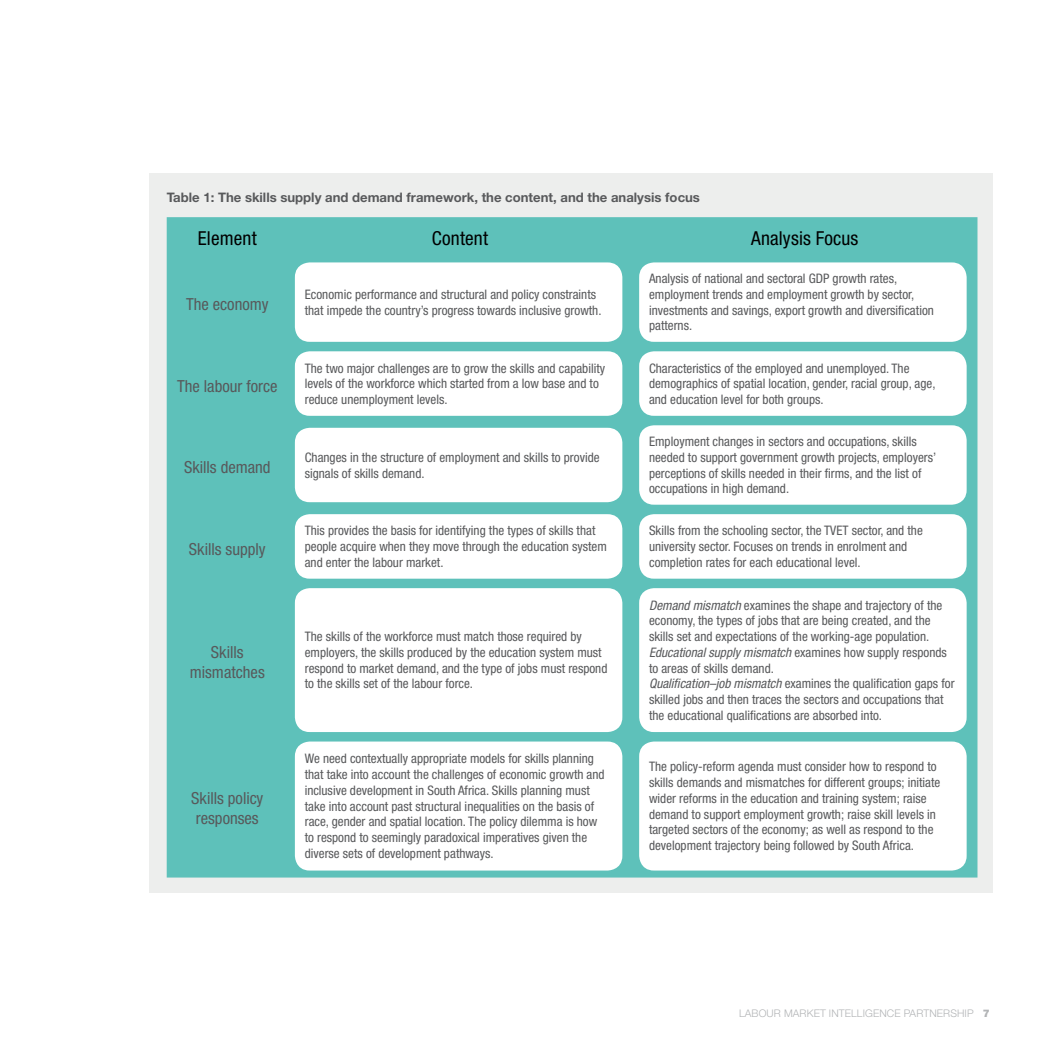
<style>
.page{position:relative;width:1042px;height:1042px;background:#fff}
.page>*{position:absolute;margin:0;border:0;box-sizing:border-box;transform-origin:0 0}
.t1{font:condensed 19.25px "Helvetica Neue LT Std";letter-spacing:.01em;color:#000}
.t2{font:condensed 16.62px/19.9px "Helvetica Neue LT Std";color:#58595b;text-align:center}
.t3{font:condensed 13.12px/15.8px "Helvetica Neue LT Std";color:#58595b}
.t4{font:700 13.12px "Helvetica Neue LT Std";color:#58595b}
.t5{font:300 10.5px "Helvetica Neue LT Std";letter-spacing:.01em;color:#b2b4b6}
.s1{font-style:italic}
.s2{font-weight:900}
</style>
<div class="page">
<div style="left:149px;top:174px;width:843px;height:719px;background:#edeeed"></div>
<div style="left:167px;top:217px;width:810px;height:660px;background:#5ec1ba"></div>
<div style="left:295px;top:262px;width:327px;height:80px;background:#fff;border-radius:15px"></div>
<div style="left:639px;top:262px;width:327px;height:80px;background:#fff;border-radius:15px"></div>
<div style="left:295px;top:351px;width:327px;height:65px;background:#fff;border-radius:15px"></div>
<div style="left:639px;top:351px;width:327px;height:65px;background:#fff;border-radius:15px"></div>
<div style="left:295px;top:428px;width:327px;height:74px;background:#fff;border-radius:15px"></div>
<div style="left:639px;top:425px;width:327px;height:80px;background:#fff;border-radius:15px"></div>
<div style="left:295px;top:514px;width:327px;height:65px;background:#fff;border-radius:15px"></div>
<div style="left:639px;top:514px;width:327px;height:65px;background:#fff;border-radius:15px"></div>
<div style="left:295px;top:588px;width:327px;height:144px;background:#fff;border-radius:15px"></div>
<div style="left:639px;top:588px;width:327px;height:144px;background:#fff;border-radius:15px"></div>
<div style="left:295px;top:741px;width:327px;height:129px;background:#fff;border-radius:15px"></div>
<div style="left:639px;top:741px;width:327px;height:129px;background:#fff;border-radius:15px"></div>
<p class="t4" style="left:167px;top:189px;width:535px">Table 1: The skills supply and demand framework, the content, and the analysis focus</p>
<h1 class="t1" style="left:198px;top:227px;width:60px">Element</h1>
<h1 class="t1" style="left:432px;top:227px;width:58px">Content</h1>
<h1 class="t1" style="left:751px;top:227px;width:109px">Analysis Focus</h1>
<p class="t2" style="left:186px;top:294px;width:84px">The economy</p>
<p class="t3" style="left:305px;top:286px;width:298px">Economic performance and structural and policy constraints that impede the country’s progress towards inclusive growth.</p>
<p class="t3" style="left:649px;top:271px;width:286px">Analysis of national and sectoral GDP growth rates, employment trends and employment growth by sector, investments and savings, export growth and diversification patterns.</p>
<p class="t2" style="left:177px;top:376px;width:102px">The labour force</p>
<p class="t3" style="left:305px;top:360px;width:302px">The two major challenges are to grow the skills and capability levels of the workforce which started from a low base and to reduce unemployment levels.</p>
<p class="t3" style="left:649px;top:360px;width:288px">Characteristics of the employed and unemployed. The demographics of spatial location, gender, racial group, age, and education level for both groups.</p>
<p class="t2" style="left:184px;top:457px;width:88px">Skills demand</p>
<p class="t3" style="left:305px;top:449px;width:296px">Changes in the structure of employment and skills to provide signals of skills demand.</p>
<p class="t3" style="left:649px;top:433px;width:289px">Employment changes in sectors and occupations, skills needed to support government growth projects, employers’ perceptions of skills needed in their firms, and the list of occupations in high demand.</p>
<p class="t2" style="left:189px;top:539px;width:78px">Skills supply</p>
<p class="t2" style="left:190px;top:642px;width:76px">Skills mismatches</p>
<p class="t2" style="left:191px;top:788px;width:73px;text-align:left">Skills policy responses</p>
<p class="t3" style="left:305px;top:523px;width:304px">This provides the basis for identifying the types of skills that people acquire when they move through the education system and enter the labour market.</p>
<p class="t3" style="left:649px;top:523px;width:275px">Skills from the schooling sector, the TVET sector, and the university sector. Focuses on trends in enrolment and completion rates for each educational level.</p>
<p class="t3" style="left:305px;top:628px;width:304px">The skills of the workforce must match those required by employers, the skills produced by the education system must respond to market demand, and the type of jobs must respond to the skills set of the labour force.</p>
<p class="t3" style="left:649px;top:597px;width:307px"><span class="s1">Demand mismatch</span> examines the shape and trajectory of the economy, the types of jobs that are being created, and the skills set and expectations of the working-age population.<br><span class="s1">Educational supply mismatch</span> examines how supply responds to areas of skills demand.<br><span class="s1">Qualification–job mismatch</span> examines the qualification gaps for skilled jobs and then traces the sectors and occupations that the educational qualifications are absorbed into.</p>
<p class="t3" style="left:305px;top:751px;width:301px">We need contextually appropriate models for skills planning that take into account the challenges of economic growth and inclusive development in South Africa. Skills planning must take into account past structural inequalities on the basis of race, gender and spatial location. The policy dilemma is how to respond to seemingly paradoxical imperatives given the diverse sets of development pathways.</p>
<p class="t3" style="left:649px;top:759px;width:293px">The policy-reform agenda must consider how to respond to skills demands and mismatches for different groups; initiate wider reforms in the education and training system; raise demand to support employment growth; raise skill levels in targeted sectors of the economy; as well as respond to the development trajectory being followed by South Africa.</p>
<p class="t5" style="left:739px;top:1007px;width:252px">LABOUR MARKET INTELLIGENCE PARTNERSHIP <span class="s2">7</span></p>
</div>
